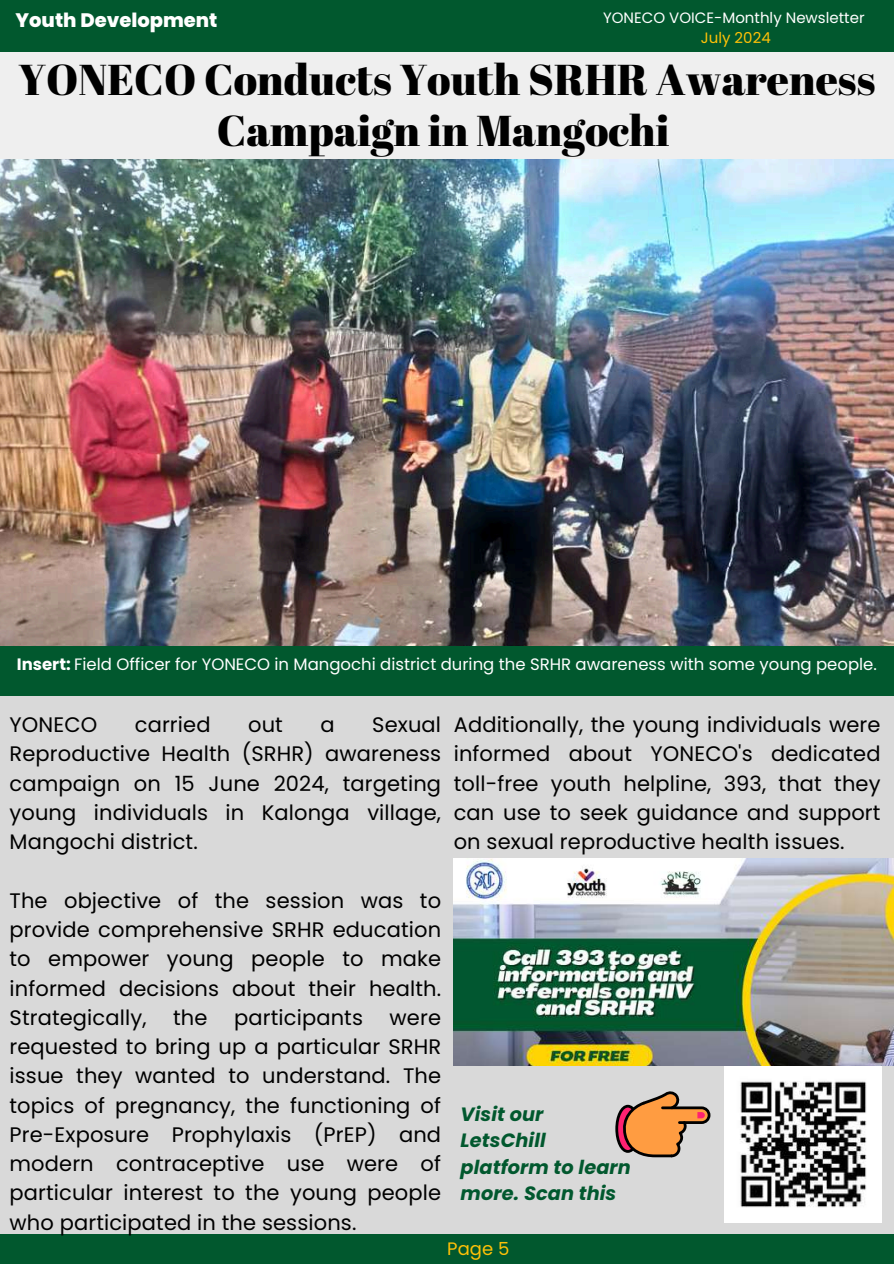
<style>
.page{position:relative;width:894px;height:1264px;background:#fff}
.page>*{position:absolute;margin:0;border:0;box-sizing:border-box;transform-origin:0 0}
.t1{font:43.05px/50.7px "Abril Fatface";color:#000;text-align:center}
.t2{font:21px/29.2px "Poppins";letter-spacing:.005em;color:#000;text-align:justify}
.t3{font:800 19.5px "Poppins";color:#fff}
.t4{font:italic 700 19.2px/26.4px "Poppins";letter-spacing:.005em;color:#01582e}
.t5{font:18px "Poppins";color:#ffc107}
.t6{font:16.5px "Poppins";color:#fff}
.t7{font:15px "Poppins";color:#fff}
.t8{font:15px "Poppins";color:#ffc107}
.s1{font-weight:700}
</style>
<div class="page">
<div style="left:0;top:0;width:893px;height:1263px;background:#d9d9d9"></div>
<div style="left:0;top:0;width:893px;height:52px;background:#01582e"></div>
<div style="left:0;top:1234px;width:893px;height:29px;background:#01582e"></div>
<div style="left:0;top:52px;width:893px;height:107px;background:#efefef"></div>
<img style="left:0;top:159px;width:893px;height:487px">
<div style="left:0;top:646px;width:893px;height:50px;background:#01582e"></div>
<img style="left:724px;top:1065px;width:156px;height:157px">
<svg style="left:616px;top:1106px;width:22px;height:45px"></svg>
<div style="left:615px;top:1104px;width:25px;height:48px;border:3px solid #000;border-radius:50%"></div>
<svg style="left:621px;top:1091px;width:90px;height:67px"></svg>
<img style="left:453px;top:858px;width:440px;height:207px">
<p class="t3" style="left:16px;top:6px;width:203px">Youth Development</p>
<p class="t7" style="left:603px;top:7px;width:263px">YONECO VOICE-Monthly Newsletter</p>
<p class="t8" style="left:700px;top:27px;width:71px">July 2024</p>
<h1 class="t1" style="left:19px;top:53px;width:858px">YONECO Conducts Youth SRHR Awareness<br>Campaign in Mangochi</h1>
<p class="t6" style="left:17px;top:652px;width:861px"><span class="s1">Insert:</span> Field Officer for YONECO in Mangochi district during the SRHR awareness with some young people.</p>
<p class="t2" style="left:10px;top:710px;width:89px">YONECO</p>
<p class="t2" style="left:135px;top:710px;width:77px">carried</p>
<p class="t2" style="left:248px;top:710px;width:36px">out</p>
<p class="t2" style="left:320px;top:710px;width:16px">a</p>
<p class="t2" style="left:10px;top:710px;width:433px;text-indent:362px">Sexual Reproductive Health (SRHR) awareness campaign on 15 June 2024, targeting young individuals in Kalonga village, Mangochi district.</p>
<p class="t2" style="left:10px;top:885px;width:433px">The objective of the session was to provide comprehensive SRHR education to empower young people to make informed decisions about their health.<br>Strategically,</p>
<p class="t2" style="left:173px;top:1002px;width:36px">the</p>
<p class="t2" style="left:234px;top:1002px;width:130px">participants</p>
<p class="t2" style="left:10px;top:1002px;width:433px;text-indent:380px">were requested to bring up a particular SRHR issue they wanted to understand. The topics of pregnancy, the functioning of Pre-Exposure Prophylaxis (PrEP) and modern contraceptive use were of particular interest to the young people who participated in the sessions.</p>
<p class="t2" style="left:453px;top:710px;width:428px">Additionally, the young individuals were informed about YONECO's dedicated toll-free youth helpline, 393, that they can use to seek guidance and support on sexual reproductive health issues.</p>
<p class="t4" style="left:460px;top:1101px;width:172px">Visit our<br>LetsChill platform to learn more. Scan this</p>
<p class="t5" style="left:447px;top:1236px;width:64px">Page 5</p>
</div>
